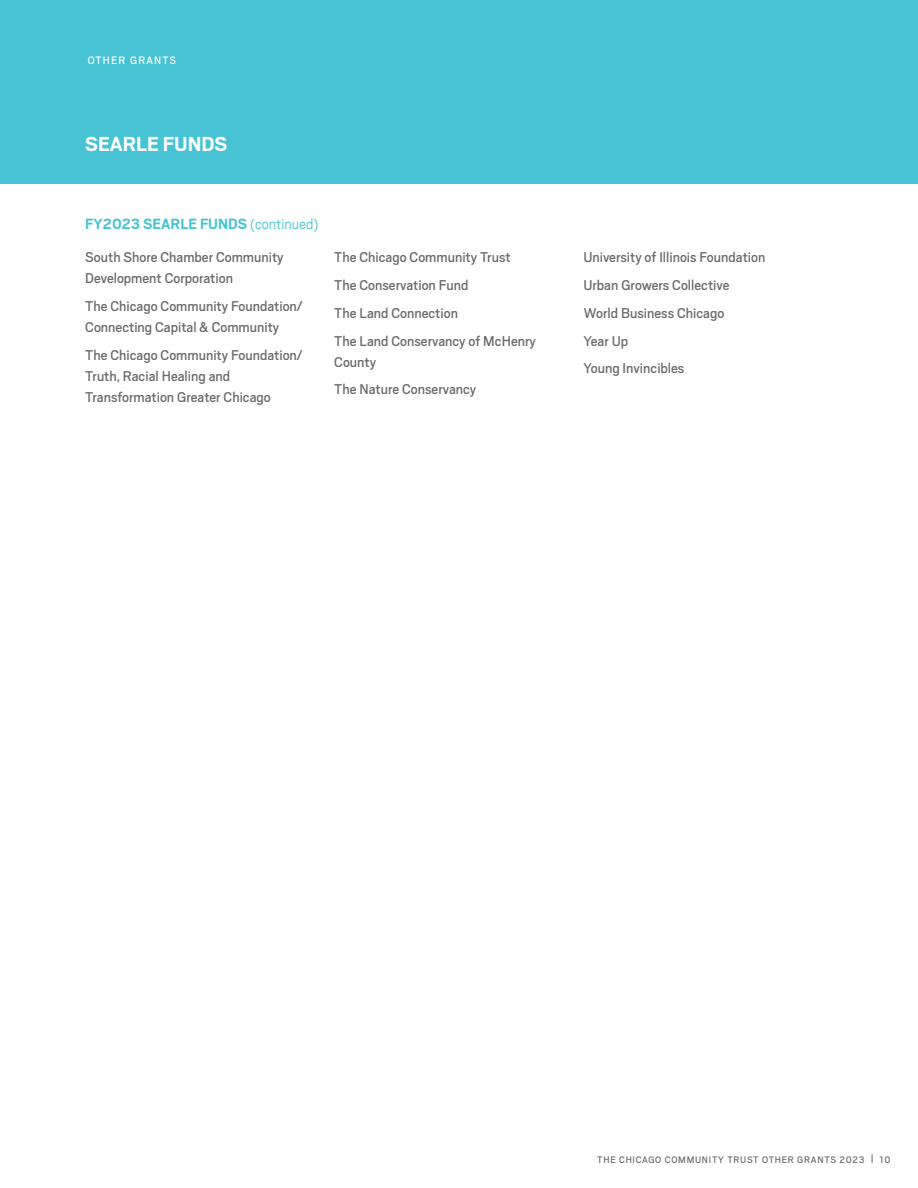
<style>
.page{position:relative;width:918px;height:1188px;background:#fff}
.page>*{position:absolute;margin:0;border:0;box-sizing:border-box;transform-origin:0 0}
.t1{font:700 22.5px "Scout";color:#fff}
.t2{font:700 16.5px "Scout";color:#47c3d3}
.t3{font:15.75px/27.8px "Scout";color:#696a6d}
.t4{font:12px "Scout";letter-spacing:.1em;color:#fff}
.t5{font:10.5px "Scout";letter-spacing:.07em;color:#696a6d}
.s1{font-weight:300}
</style>
<div class="page">
<div style="left:0;top:0;width:918px;height:183px;background:#47c3d3"></div>
<p class="t4" style="left:88px;top:52px;width:90px">OTHER GRANTS</p>
<h1 class="t1" style="left:85px;top:130px;width:143px">SEARLE FUNDS</h1>
<p class="t2" style="left:85px;top:213px;width:235px">FY2023 SEARLE FUNDS <span class="s1">(continued)</span></p>
<p class="t3" style="left:85px;top:246px;width:200px;line-height:21px">South Shore Chamber Community<br>Development Corporation</p>
<p class="t3" style="left:85px;top:295px;width:219px;line-height:21px">The Chicago Community Foundation/<br>Connecting Capital &amp; Community</p>
<p class="t3" style="left:85px;top:344px;width:219px;line-height:21px">The Chicago Community Foundation/<br>Truth, Racial Healing and<br>Transformation Greater Chicago</p>
<p class="t3" style="left:334px;top:243px;width:203px">The Chicago Community Trust<br>The Conservation Fund<br>The Land Connection<br>The Land Conservancy of McHenry</p>
<p class="t3" style="left:334px;top:347px;width:144px">County<br>The Nature Conservancy</p>
<p class="t3" style="left:583px;top:243px;width:184px">University of Illinois Foundation<br>Urban Growers Collective<br>World Business Chicago<br>Year Up<br>Young Invincibles</p>
<p class="t5" style="left:597px;top:1153px;width:295px">THE CHICAGO COMMUNITY TRUST OTHER GRANTS 2023 | 10</p>
</div>
